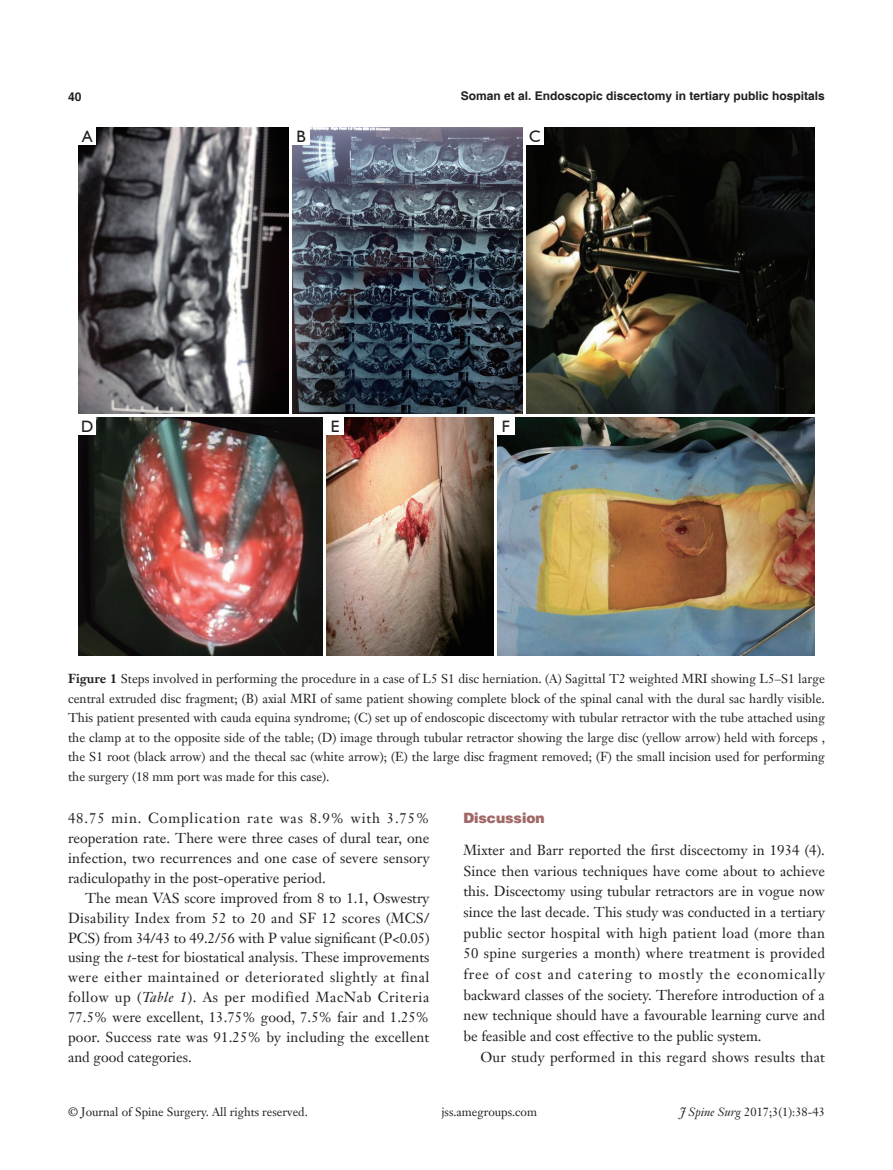
<style>
.page{position:relative;width:893px;height:1170px;background:#fff}
.page>*{position:absolute;margin:0;border:0;box-sizing:border-box;transform-origin:0 0}
.t1{font:16.5px "Humanist 521 BT";color:#231f20}
.t2{font:14.25px/19.8px "Janson Text LT";color:#231f20;text-align:justify}
.t3{font:900 14.25px "Helvetica";color:#a16867}
.t4{font:12.75px/19.5px "Janson Text LT";color:#231f20;text-align:justify}
.t5{font:12px "Janson Text LT";color:#231f20}
.t6{font:700 12px "Helvetica";color:#231f20}
.s1{font-weight:700}
.s2{font-style:italic}
</style>
<div class="page">
<img style="left:79px;top:128px;width:210px;height:285px">
<img style="left:293px;top:128px;width:229px;height:285px">
<img style="left:526px;top:128px;width:288px;height:285px">
<img style="left:79px;top:417px;width:243px;height:238px">
<img style="left:327px;top:417px;width:166px;height:238px">
<img style="left:497px;top:417px;width:317px;height:238px">
<div style="left:79px;top:128px;width:17px;height:17px;background:#fff"></div>
<div style="left:79px;top:417px;width:17px;height:18px;background:#fff"></div>
<div style="left:327px;top:417px;width:17px;height:18px;background:#fff"></div>
<div style="left:497px;top:417px;width:17px;height:18px;background:#fff"></div>
<div style="left:293px;top:128px;width:17px;height:17px;background:#fff"></div>
<div style="left:526px;top:128px;width:17px;height:17px;background:#fff"></div>
<p class="t6" style="left:68px;top:89px;width:15px">40</p>
<p class="t6" style="left:461px;top:88px;width:366px">Soman et al. Endoscopic discectomy in tertiary public hospitals</p>
<p class="t1" style="left:82px;top:126px;width:12px">A</p>
<p class="t1" style="left:296px;top:126px;width:11px">B</p>
<p class="t1" style="left:529px;top:126px;width:13px">C</p>
<p class="t1" style="left:81px;top:415px;width:14px">D</p>
<p class="t1" style="left:331px;top:415px;width:10px">E</p>
<p class="t1" style="left:502px;top:415px;width:10px">F</p>
<p class="t4" style="left:68px;top:668px;width:758px"><span class="s1">Figure 1</span> Steps involved in performing the procedure in a case of L5 S1 disc herniation. (A) Sagittal T2 weighted MRI showing L5–S1 large central extruded disc fragment; (B) axial MRI of same patient showing complete block of the spinal canal with the dural sac hardly visible.<br>This patient presented with cauda equina syndrome; (C) set up of endoscopic discectomy with tubular retractor with the tube attached using the clamp at to the opposite side of the table; (D) image through tubular retractor showing the large disc (yellow arrow) held with forceps , the S1 root (black arrow) and the thecal sac (white arrow); (E) the large disc fragment removed; (F) the small incision used for performing the surgery (18 mm port was made for this case).</p>
<p class="t2" style="left:68px;top:808px;width:363px">48.75 min. Complication rate was 8.9% with 3.75% reoperation rate. There were three cases of dural tear, one infection, two recurrences and one case of severe sensory radiculopathy in the post-operative period.</p>
<p class="t2" style="left:68px;top:887px;width:363px;text-indent:17px">The mean VAS score improved from 8 to 1.1, Oswestry Disability Index from 52 to 20 and SF 12 scores (MCS/ PCS) from 34/43 to 49.2/56 with P value significant (P&lt;0.05) using the <span class="s2">t</span>-test for biostatical analysis. These improvements were either maintained or deteriorated slightly at final follow up (<span class="s2">Table 1</span>). As per modified MacNab Criteria 77.5% were excellent, 13.75% good, 7.5% fair and 1.25% poor. Success rate was 91.25% by including the excellent and good categories.</p>
<p class="t3" style="left:463px;top:809px;width:83px">Discussion</p>
<p class="t2" style="left:463px;top:839px;width:363px;line-height:20.7px">Mixter and Barr reported the first discectomy in 1934 (4).<br>Since then various techniques have come about to achieve this. Discectomy using tubular retractors are in vogue now since the last decade. This study was conducted in a tertiary public sector hospital with high patient load (more than 50 spine surgeries a month) where treatment is provided free of cost and catering to mostly the economically backward classes of the society. Therefore introduction of a new technique should have a favourable learning curve and be feasible and cost effective to the public system.</p>
<p class="t2" style="left:480px;top:1046px;width:346px">Our study performed in this regard shows results that</p>
<p class="t5" style="left:68px;top:1104px;width:241px">© Journal of Spine Surgery. All rights reserved.</p>
<p class="t5" style="left:441px;top:1104px;width:97px">jss.amegroups.com</p>
<p class="t5" style="left:680px;top:1104px;width:147px"><span class="s2">J Spine Surg</span> 2017;3(1):38-43</p>
</div>
